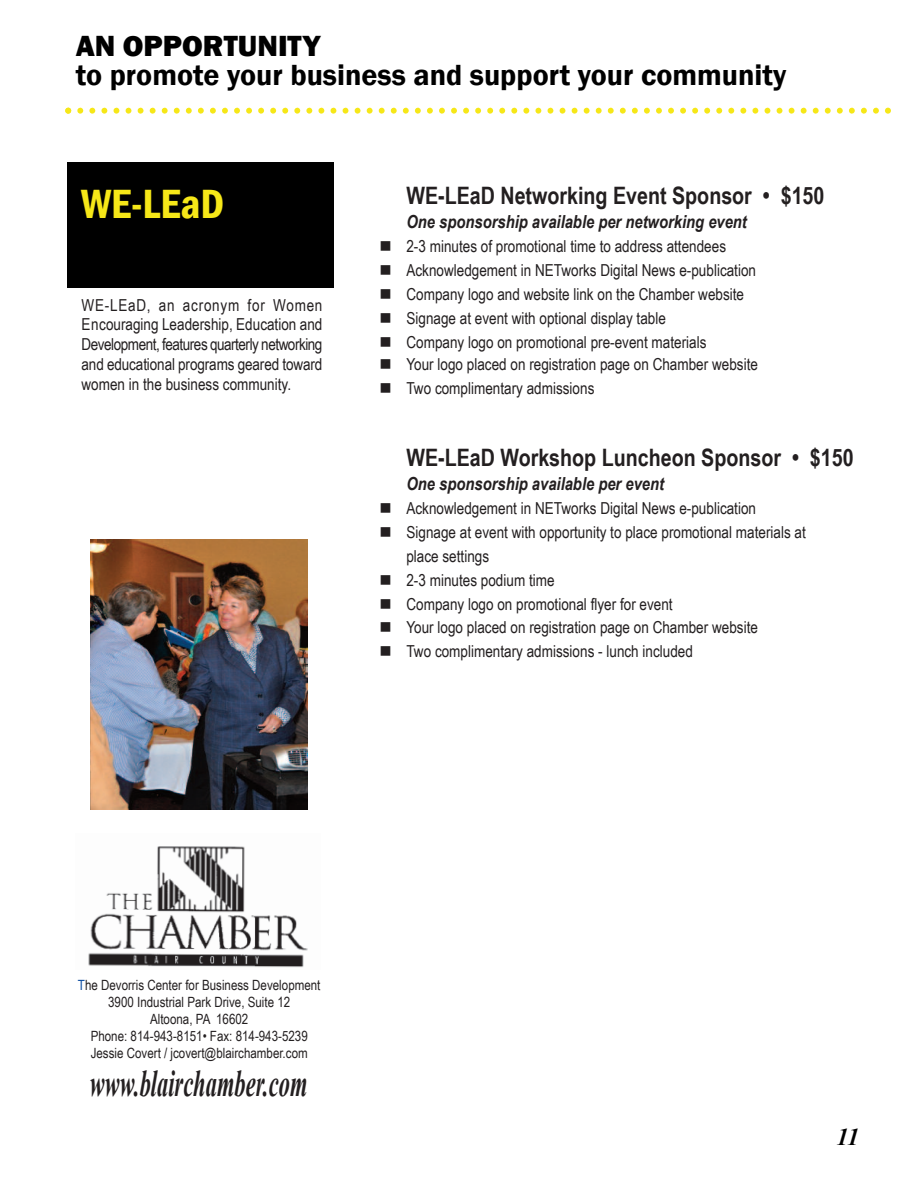
<style>
.page{position:relative;width:918px;height:1188px;background:#fff}
.page>*{position:absolute;margin:0;border:0;box-sizing:border-box;transform-origin:0 0}
.t1{font:600 condensed 42px "Franklin Gothic";color:#f6e718}
.t2{font:italic 700 37.5px "Times New Roman";color:#231f20;scale:.6 1}
.t3{font:600 30px "Franklin Gothic";color:#000}
.t4{font:800 30px "Franklin Gothic";color:#000}
.t5{font:700 24px "Arial Narrow";color:#231f20}
.t6{font:italic 700 24px "Times New Roman";color:#000}
.t7{font:italic 700 18px "Arial Narrow";color:#231f20}
.t8{font:16.5px/19.8px "Arial Narrow";color:#231f20;text-align:justify}
.t9{font:14.1px/17px "Arial Narrow";color:#231f20;text-align:center}
.s1{color:#0d4da1}
</style>
<div class="page">
<img style="left:88px;top:846px;width:220px;height:122px">
<svg style="left:65px;top:108px;width:826px;height:6px"></svg>
<img style="left:91px;top:540px;width:216px;height:270px">
<div style="left:68px;top:162px;width:266px;height:126px;background:#000"></div>
<h3 class="t4" style="left:76px;top:29px;width:246px">AN OPPORTUNITY</h3>
<h3 class="t3" style="left:76px;top:57px;width:712px">to promote your business and support your community</h3>
<h1 class="t1" style="left:81px;top:180px;width:145px">WE-LEaD</h1>
<p class="t8" style="left:82px;top:295px;width:242px">WE-LEaD, an acronym for Women Encouraging Leadership, Education and Development, features quarterly networking and educational programs geared toward women in the business community.</p>
<h3 class="t5" style="left:406px;top:181px;width:420px">WE-LEaD Networking Event Sponsor • $150</h3>
<p class="t7" style="left:406px;top:211px;width:342px">One sponsorship available per networking event</p>
<p class="t8" style="left:379px;top:236px;width:348px">■ 2-3 minutes of promotional time to address attendees</p>
<p class="t8" style="left:379px;top:260px;width:378px">■ Acknowledgement in NETworks Digital News e-publication</p>
<p class="t8" style="left:379px;top:284px;width:366px">■ Company logo and website link on the Chamber website</p>
<p class="t8" style="left:379px;top:308px;width:288px">■ Signage at event with optional display table</p>
<p class="t8" style="left:379px;top:332px;width:329px">■ Company logo on promotional pre-event materials</p>
<p class="t8" style="left:379px;top:354px;width:380px">■ Your logo placed on registration page on Chamber website</p>
<p class="t8" style="left:379px;top:378px;width:216px">■ Two complimentary admissions</p>
<h3 class="t5" style="left:406px;top:444px;width:449px">WE-LEaD Workshop Luncheon Sponsor • $150</h3>
<p class="t7" style="left:406px;top:473px;width:259px">One sponsorship available per event</p>
<p class="t8" style="left:379px;top:498px;width:378px">■ Acknowledgement in NETworks Digital News e-publication</p>
<p class="t8" style="left:406px;top:520px;width:401px;line-height:24px;text-indent:-27px">■ Signage at event with opportunity to place promotional materials at place settings</p>
<p class="t8" style="left:379px;top:570px;width:177px">■ 2-3 minutes podium time</p>
<p class="t8" style="left:379px;top:594px;width:295px">■ Company logo on promotional flyer for event</p>
<p class="t8" style="left:379px;top:617px;width:380px">■ Your logo placed on registration page on Chamber website</p>
<p class="t8" style="left:379px;top:641px;width:315px">■ Two complimentary admissions - lunch included</p>
<p class="t9" style="left:78px;top:977px;width:244px"><span class="s1">T</span>he Devorris Center for Business Development 3900 Industrial Park Drive, Suite 12<br>Altoona, PA 16602<br>Phone: 814-943-8151• Fax: 814-943-5239<br>Jessie Covert / jcovert@blairchamber.com</p>
<h2 class="t2" style="left:90px;top:1062px;width:364px">www.blairchamber.com</h2>
<h3 class="t6" style="left:837px;top:1123px;width:24px">11</h3>
</div>
